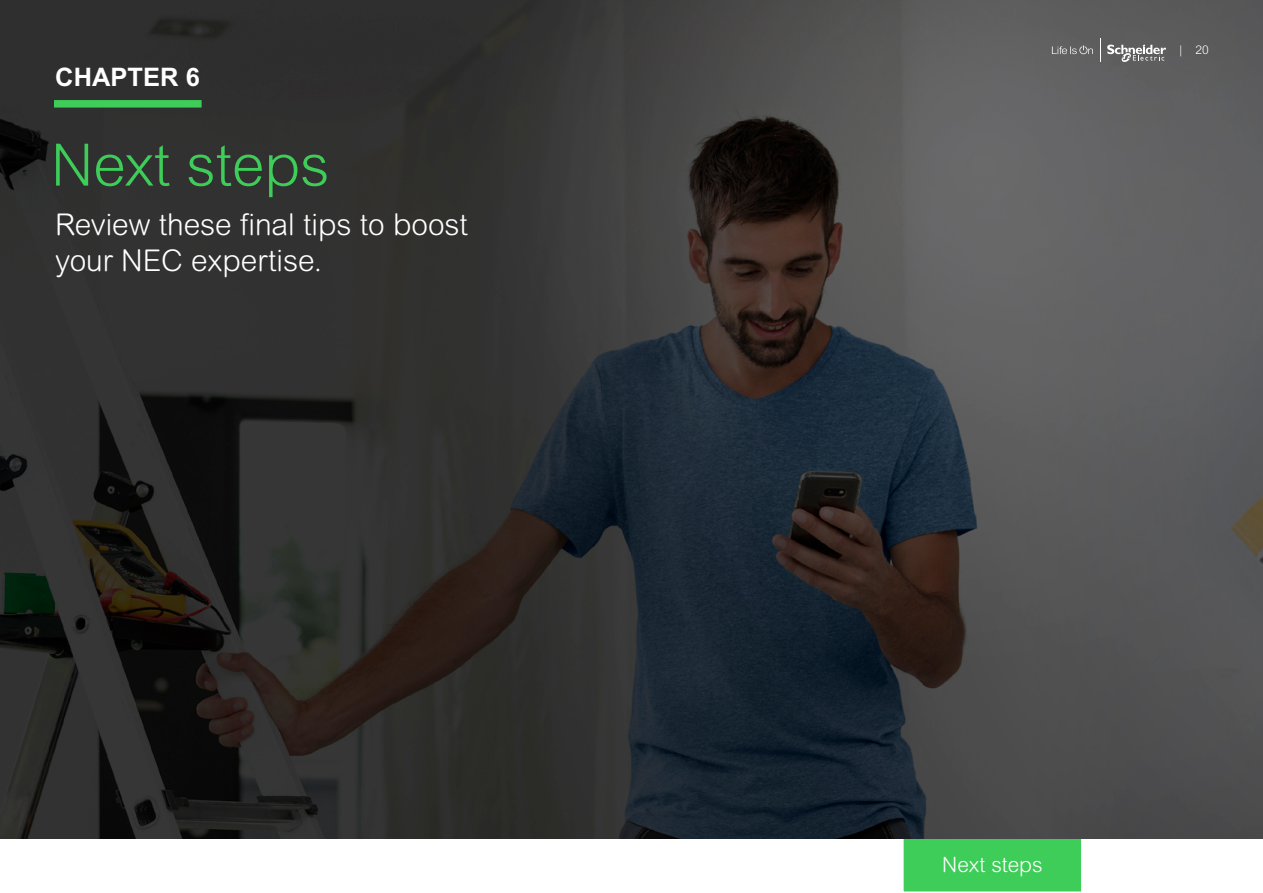
<style>
.page{position:relative;width:1263px;height:893px;background:#fff}
.page>*{position:absolute;margin:0;border:0;box-sizing:border-box;transform-origin:0 0}
.Green_title_39_39{font:300 58.5px "Arial MT Pro";color:#3dcd58}
.Subtitle-white_20_A{font:300 30px/36px "Arial Rounded MT Std";color:#fff}
.Chapter{font:700 25.5px "Arial MT Pro";color:#fff}
.t1{font:300 21px "Arial Rounded MT Std";color:#fff}
.t2{font:300 12px "Arial MT Pro";color:#fff}
</style>
<div class="page">
<img style="left:0;top:0;width:1263px;height:839px">
<div style="left:54px;top:100px;width:148px;height:8px;background:#3dcd58"></div>
<svg style="left:1052px;top:45px;width:41px;height:9px"></svg>
<svg style="left:1107px;top:45px;width:59px;height:18px"></svg>
<svg style="left:1100px;top:39px;width:1px;height:23px"></svg>
<svg style="left:901px;top:837px;width:182px;height:55px;background:#44c95d"></svg>
<p class="Chapter" style="left:55px;top:62px;width:146px">CHAPTER 6</p>
<p class="Green_title_39_39" style="left:51px;top:129px;width:280px">Next steps</p>
<p class="Subtitle-white_20_A" style="left:55px;top:206px;width:414px">Review these final tips to boost your NEC expertise.</p>
<p class="t2" style="left:1179px;top:42px;width:31px">| 20</p>
<p class="t1" style="left:942px;top:853px;width:102px">Next steps</p>
</div>
